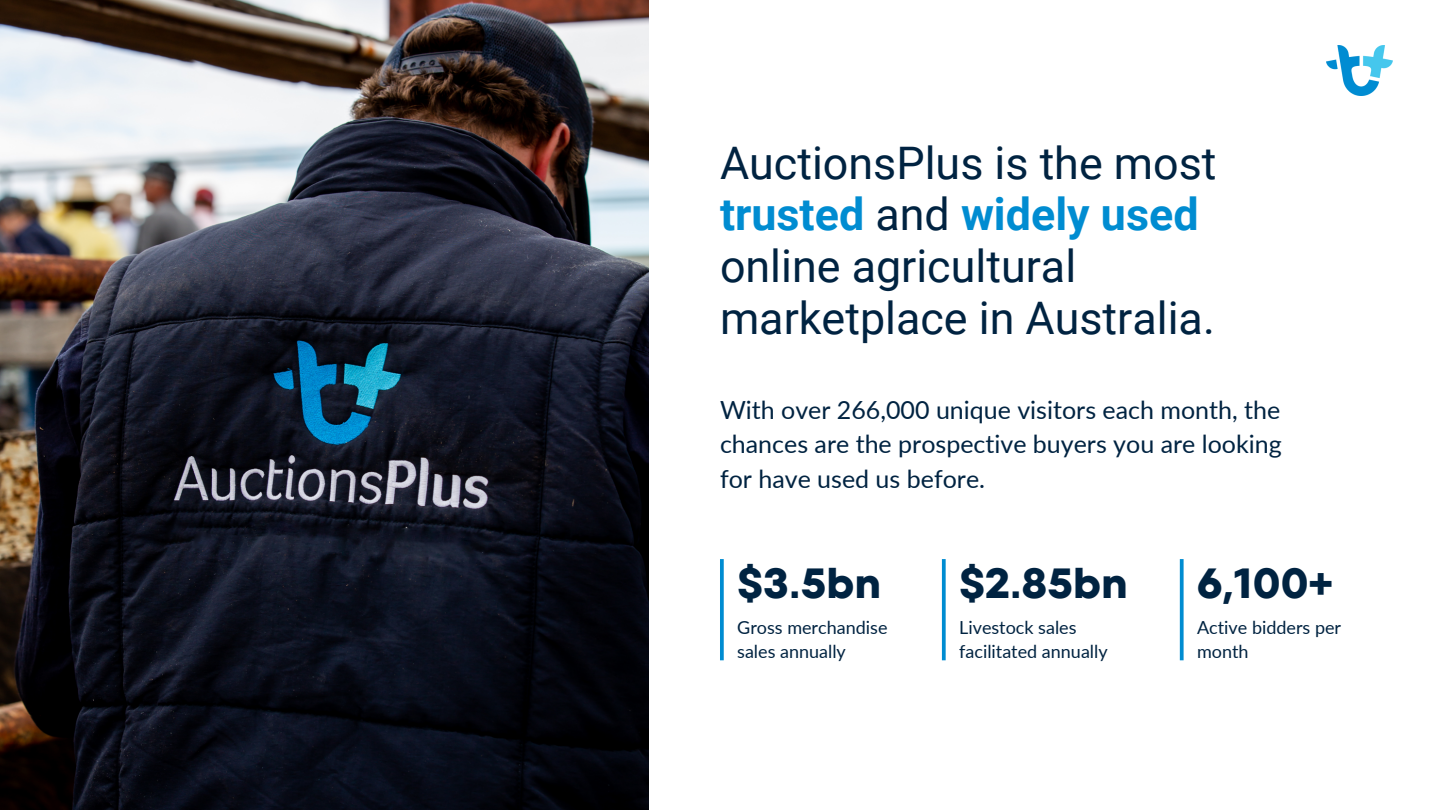
<style>
.page{position:relative;width:1440px;height:810px;background:#fff}
.page>*{position:absolute;margin:0;border:0;box-sizing:border-box;transform-origin:0 0}
.t1{font:44.9px/51.8px "Roboto";color:#002341}
.t2{font:700 42px "TT Fors";color:#002341}
.t3{font:25px/34.5px "Lato";color:#002341;text-align:justify}
.t4{font:18px/24.8px "Lato";color:#002341}
.s1{font-weight:700;color:#008cd1}
</style>
<div class="page">
<svg style="left:720px;top:559px;width:4px;height:101px"></svg>
<svg style="left:942px;top:559px;width:4px;height:101px"></svg>
<svg style="left:1180px;top:559px;width:4px;height:101px"></svg>
<img style="left:0;top:0;width:648px;height:810px">
<img style="left:1326px;top:45px;width:66px;height:50px">
<h1 class="t1" style="left:720px;top:137px;width:498px">AuctionsPlus is the most <span class="s1">trusted</span> and <span class="s1">widely used </span>online agricultural marketplace in Australia.</h1>
<p class="t3" style="left:720px;top:392px;width:563px">With over 266,000 unique visitors each month, the chances are the prospective buyers you are looking for have used us before.</p>
<h2 class="t2" style="left:737px;top:554px;width:146px">$3.5bn</h2>
<p class="t4" style="left:737px;top:614px;width:152px">Gross merchandise sales annually</p>
<h2 class="t2" style="left:959px;top:554px;width:170px">$2.85bn</h2>
<p class="t4" style="left:959px;top:614px;width:150px">Livestock sales facilitated annually</p>
<h2 class="t2" style="left:1197px;top:554px;width:138px">6,100+</h2>
<p class="t4" style="left:1197px;top:614px;width:146px">Active bidders per month</p>
</div>
